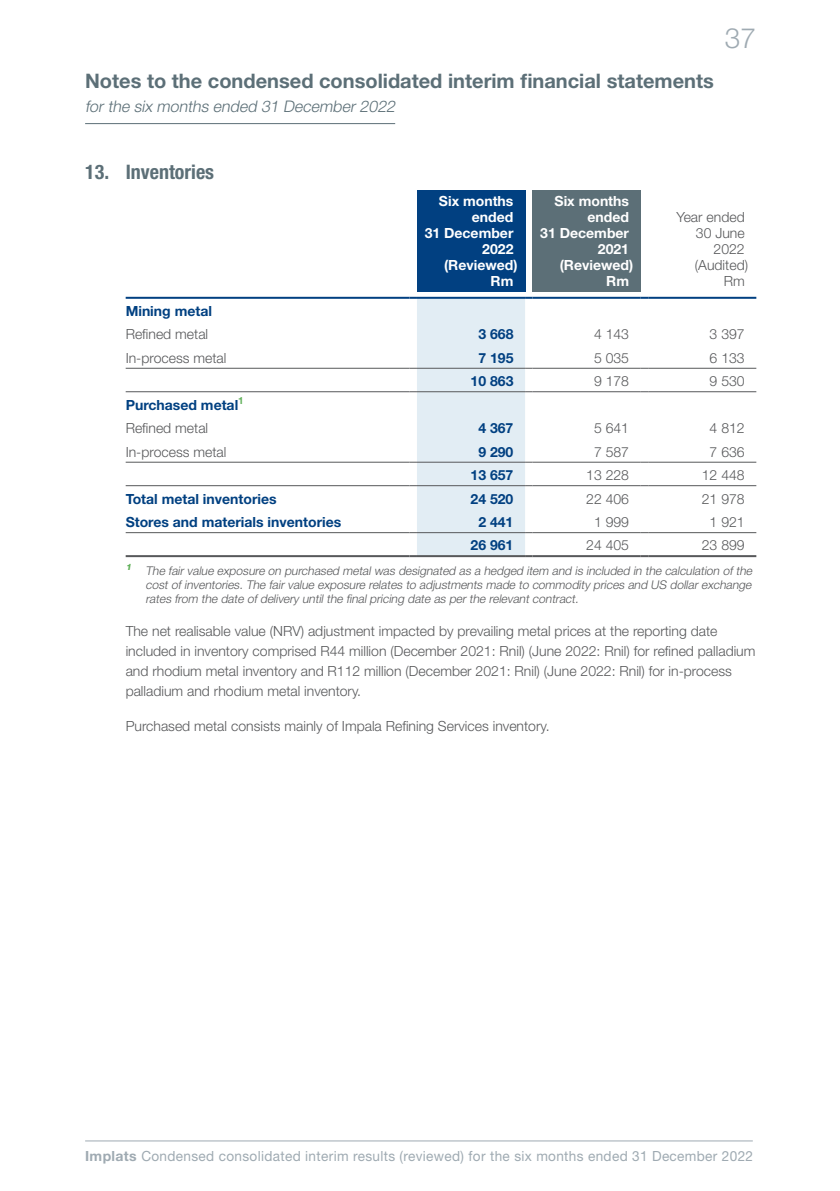
<style>
.page{position:relative;width:840px;height:1191px;background:#fff}
.page>*{position:absolute;margin:0;border:0;box-sizing:border-box;transform-origin:0 0}
.t1{font:300 28px "Helvetica Neue LT Std";color:#9faab2}
.Page-Header{font:700 20px "Helvetica Neue LT Std";color:#5c6f77}
.Notes-Level-1{font:700 condensed 20px "Helvetica Neue LT Std";color:#5c6f77}
.For-the-year-ended{font:italic 300 16px "Helvetica Neue LT Std";color:#5c6f77}
.Notes-Body-copy{font:300 14px/20px "Helvetica Neue LT Std";color:#57585a}
.Table-Figures-19mm-5{font:300 14px "Helvetica Neue LT Std";color:#57585a}
.t2{font:14px "Helvetica Neue LT Std";letter-spacing:.025em;color:#9faab2}
.Table-Level-2{font:700 14px "Helvetica Neue LT Std";color:#014081}
.Table-Body-Copy{font:300 14px "Helvetica Neue LT Std";color:#57585a}
.BOLD-Figs-19mm-54{font:700 14px "Helvetica Neue LT Std";color:#fff}
.Table-Figures-19mm-5-2{font:700 14px "Helvetica Neue LT Std";color:#fff}
.BOLD-Figs-19mm-54-2{font:700 14px "Helvetica Neue LT Std";color:#014081}
.Number-in-Footnotes{font:italic 300 12px/14px "Helvetica Neue LT Std";color:#57585a;text-align:justify}
.s1{font-weight:700}
</style>
<div class="page">
<div style="left:417px;top:190px;width:108px;height:102px;background:#014081"></div>
<div style="left:532px;top:190px;width:108px;height:102px;background:#5c6f77"></div>
<hr style="left:126px;top:297px;width:283px;height:2px;background:#014081">
<hr style="left:532px;top:297px;width:108px;height:2px;background:#014081">
<svg style="left:640px;top:297px;width:8px;height:2px"></svg>
<hr style="left:648px;top:297px;width:108px;height:2px;background:#014081">
<hr style="left:126px;top:368px;width:283px;height:1px;background:#57585a">
<hr style="left:532px;top:368px;width:108px;height:1px;background:#57585a">
<hr style="left:648px;top:368px;width:108px;height:1px;background:#57585a">
<hr style="left:126px;top:462px;width:283px;height:1px;background:#57585a">
<hr style="left:532px;top:462px;width:108px;height:1px;background:#57585a">
<hr style="left:648px;top:462px;width:108px;height:1px;background:#57585a">
<hr style="left:126px;top:532px;width:283px;height:1px;background:#57585a">
<hr style="left:532px;top:532px;width:108px;height:1px;background:#57585a">
<hr style="left:648px;top:532px;width:108px;height:1px;background:#57585a">
<hr style="left:126px;top:555px;width:283px;height:2px;background:#57585a">
<hr style="left:532px;top:555px;width:108px;height:2px;background:#57585a">
<svg style="left:640px;top:555px;width:8px;height:2px"></svg>
<hr style="left:648px;top:555px;width:108px;height:2px;background:#57585a">
<hr style="left:126px;top:485px;width:283px;height:1px;background:#57585a">
<hr style="left:532px;top:485px;width:108px;height:1px;background:#57585a">
<hr style="left:648px;top:485px;width:108px;height:1px;background:#57585a">
<hr style="left:126px;top:391px;width:283px;height:1px;background:#57585a">
<svg style="left:409px;top:297px;width:123px;height:260px;background:#e0e9f0"></svg>
<hr style="left:532px;top:391px;width:108px;height:1px;background:#57585a">
<hr style="left:648px;top:391px;width:108px;height:1px;background:#57585a">
<hr style="left:85px;top:123px;width:310px;height:1px;background:#5c6f77">
<hr style="left:85px;top:1140px;width:667px;height:1px;background:#9faab2">
<p class="Page-Header" style="left:85px;top:68px;width:630px">Notes to the condensed consolidated interim financial statements</p>
<p class="For-the-year-ended" style="left:85px;top:97px;width:315px">for the six months ended 31 December 2022</p>
<h1 class="t1" style="left:724px;top:21px;width:33px">37</h1>
<p class="Notes-Level-1" style="left:85px;top:159px;width:25px">13.</p>
<p class="Notes-Level-1" style="left:126px;top:159px;width:90px">Inventories</p>
<p class="BOLD-Figs-19mm-54" style="left:438px;top:192px;width:76px">Six months</p>
<p class="BOLD-Figs-19mm-54" style="left:471px;top:208px;width:43px">ended</p>
<p class="BOLD-Figs-19mm-54" style="left:424px;top:224px;width:90px">31 December</p>
<p class="BOLD-Figs-19mm-54" style="left:482px;top:240px;width:33px">2022</p>
<p class="BOLD-Figs-19mm-54" style="left:444px;top:256px;width:75px">(Reviewed)</p>
<p class="BOLD-Figs-19mm-54" style="left:490px;top:272px;width:24px">Rm</p>
<p class="Table-Figures-19mm-5-2" style="left:554px;top:192px;width:76px">Six months</p>
<p class="Table-Figures-19mm-5-2" style="left:587px;top:208px;width:43px">ended</p>
<p class="Table-Figures-19mm-5-2" style="left:540px;top:224px;width:90px">31 December</p>
<p class="Table-Figures-19mm-5-2" style="left:597px;top:240px;width:33px">2021</p>
<p class="Table-Figures-19mm-5-2" style="left:559px;top:256px;width:75px">(Reviewed)</p>
<p class="Table-Figures-19mm-5-2" style="left:606px;top:272px;width:24px">Rm</p>
<p class="Table-Figures-19mm-5" style="left:676px;top:209px;width:70px">Year ended</p>
<p class="Table-Figures-19mm-5" style="left:695px;top:225px;width:50px">30 June</p>
<p class="Table-Figures-19mm-5" style="left:713px;top:241px;width:33px">2022</p>
<p class="Table-Figures-19mm-5" style="left:694px;top:257px;width:55px">(Audited)</p>
<p class="Table-Figures-19mm-5" style="left:723px;top:273px;width:22px">Rm</p>
<p class="Table-Level-2" style="left:126px;top:302px;width:88px">Mining metal</p>
<p class="Table-Body-Copy" style="left:126px;top:325px;width:84px">Refined metal</p>
<p class="BOLD-Figs-19mm-54-2" style="left:478px;top:325px;width:37px">3 668</p>
<p class="Table-Figures-19mm-5" style="left:593px;top:325px;width:37px">4 143</p>
<p class="Table-Figures-19mm-5" style="left:709px;top:325px;width:37px">3 397</p>
<p class="Table-Body-Copy" style="left:126px;top:349px;width:102px">In-process metal</p>
<p class="BOLD-Figs-19mm-54-2" style="left:478px;top:349px;width:37px">7 195</p>
<p class="Table-Figures-19mm-5" style="left:593px;top:349px;width:37px">5 035</p>
<p class="Table-Figures-19mm-5" style="left:709px;top:349px;width:37px">6 133</p>
<p class="BOLD-Figs-19mm-54-2" style="left:470px;top:372px;width:44px">10 863</p>
<p class="Table-Figures-19mm-5" style="left:593px;top:372px;width:37px">9 178</p>
<p class="Table-Figures-19mm-5" style="left:709px;top:372px;width:37px">9 530</p>
<p class="Table-Level-2" style="left:126px;top:396px;width:120px">Purchased metal<sup>1</sup></p>
<p class="Table-Body-Copy" style="left:126px;top:419px;width:84px">Refined metal</p>
<p class="BOLD-Figs-19mm-54-2" style="left:478px;top:419px;width:37px">4 367</p>
<p class="Table-Figures-19mm-5" style="left:593px;top:419px;width:37px">5 641</p>
<p class="Table-Figures-19mm-5" style="left:709px;top:419px;width:37px">4 812</p>
<p class="Table-Body-Copy" style="left:126px;top:443px;width:102px">In-process metal</p>
<p class="BOLD-Figs-19mm-54-2" style="left:478px;top:443px;width:37px">9 290</p>
<p class="Table-Figures-19mm-5" style="left:593px;top:443px;width:37px">7 587</p>
<p class="Table-Figures-19mm-5" style="left:709px;top:443px;width:37px">7 636</p>
<p class="BOLD-Figs-19mm-54-2" style="left:470px;top:466px;width:44px">13 657</p>
<p class="Table-Figures-19mm-5" style="left:586px;top:466px;width:44px">13 228</p>
<p class="Table-Figures-19mm-5" style="left:701px;top:466px;width:44px">12 448</p>
<p class="Table-Level-2" style="left:126px;top:490px;width:152px">Total metal inventories</p>
<p class="BOLD-Figs-19mm-54-2" style="left:470px;top:490px;width:44px">24 520</p>
<p class="Table-Figures-19mm-5" style="left:586px;top:490px;width:44px">22 406</p>
<p class="Table-Figures-19mm-5" style="left:701px;top:490px;width:44px">21 978</p>
<p class="Table-Level-2" style="left:126px;top:513px;width:217px">Stores and materials inventories</p>
<p class="BOLD-Figs-19mm-54-2" style="left:478px;top:513px;width:37px">2 441</p>
<p class="Table-Figures-19mm-5" style="left:593px;top:513px;width:37px">1 999</p>
<p class="Table-Figures-19mm-5" style="left:709px;top:513px;width:37px">1 921</p>
<p class="BOLD-Figs-19mm-54-2" style="left:470px;top:537px;width:44px">26 961</p>
<p class="Table-Figures-19mm-5" style="left:586px;top:537px;width:44px">24 405</p>
<p class="Table-Figures-19mm-5" style="left:701px;top:537px;width:44px">23 899</p>
<p class="Number-in-Footnotes" style="left:145px;top:564px;width:610px;text-indent:-20px"><sup>1</sup> The fair value exposure on purchased metal was designated as a hedged item and is included in the calculation of the cost of inventories. The fair value exposure relates to adjustments made to commodity prices and US dollar exchange rates from the date of delivery until the final pricing date as per the relevant contract.</p>
<p class="Notes-Body-copy" style="left:126px;top:621px;width:631px">The net realisable value (NRV) adjustment impacted by prevailing metal prices at the reporting date included in inventory comprised R44 million (December 2021: Rnil) (June 2022: Rnil) for refined palladium and rhodium metal inventory and R112 million (December 2021: Rnil) (June 2022: Rnil) for in-process palladium and rhodium metal inventory.</p>
<p class="Notes-Body-copy" style="left:126px;top:715px;width:425px">Purchased metal consists mainly of Impala Refining Services inventory.</p>
<p class="t2" style="left:85px;top:1148px;width:669px"><span class="s1">Implats</span> Condensed consolidated interim results (reviewed) for the six months ended 31 December 2022</p>
</div>
